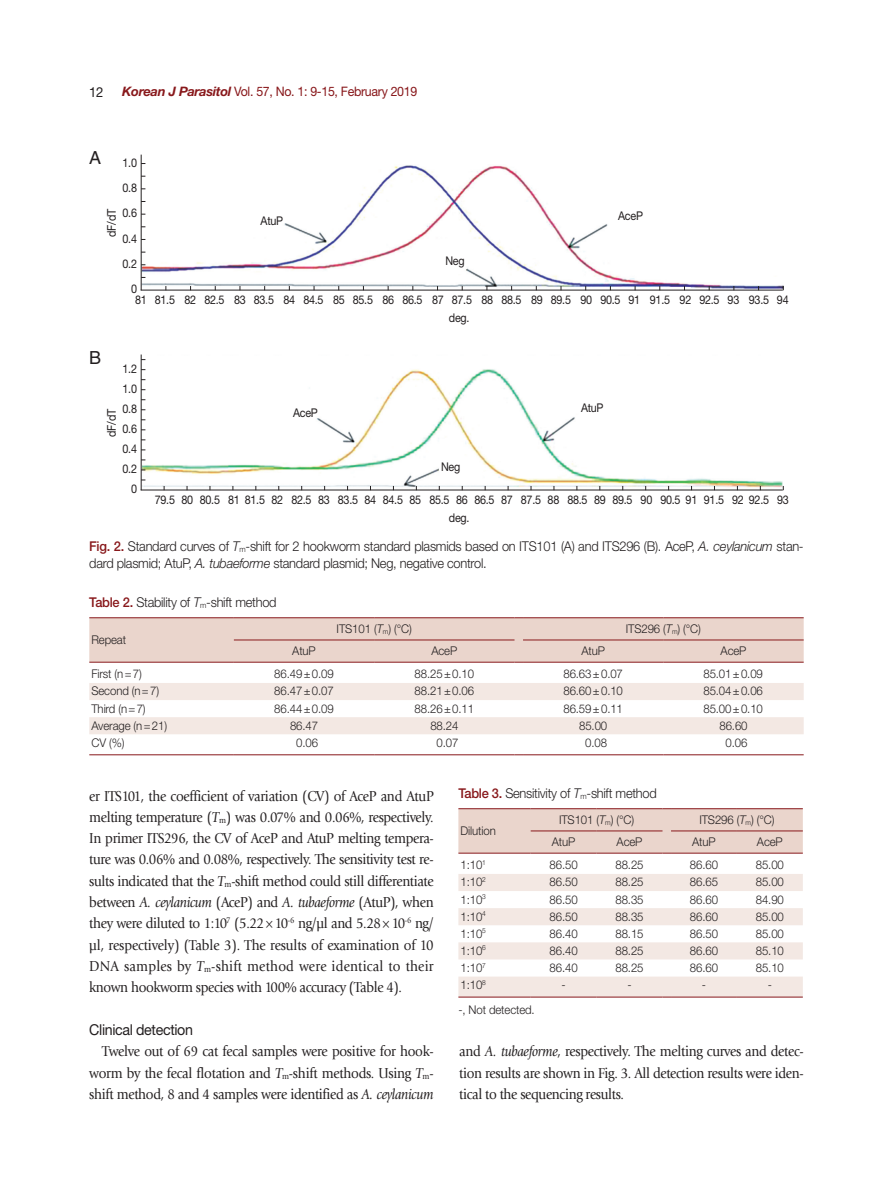
<style>
.page{position:relative;width:893px;height:1191px;background:#fff}
.page>*{position:absolute;margin:0;border:0;box-sizing:border-box;transform-origin:0 0}
.t1{font:18px "Helvetica LT Std";color:#231f20}
.t2{font:15px/21.3px "Giovanni Std";letter-spacing:-.025em;color:#231f20;text-align:justify;scale:.9 1}
.t3{font:15px "Helvetica Neue LT Std";letter-spacing:-.025em;color:#231f20;scale:.95 1}
.t4{font:13.8px "Helvetica Neue LT Std";color:#231f20;scale:.95 1}
.t5{font:300 13.5px/16.2px "Helvetica Neue LT Std";letter-spacing:-.02em;color:#231f20;scale:.95 1}
.t6{font:13.05px "Helvetica Neue LT Std";letter-spacing:-.025em;color:#88181b;scale:.95 1}
.t7{font:300 12px "Helvetica Neue LT Std";letter-spacing:-.01em;color:#231f20;scale:.95 1}
.t8{font:12px/20.1px "Helvetica Neue LT Std";letter-spacing:-.025em;color:#231f20;text-align:right;scale:.9 1}
.s1{font-weight:700;font-style:italic}
.s2{font-weight:500;color:#88181b}
.s3{font-style:italic}
.s4{font-size:7.8px}
.s5{font-size:7.05px}
.s6{font-size:8.7px}
.s7{font-family:"Minion Pro"}
</style>
<div class="page">
<svg style="left:89px;top:683px;width:715px;height:51px"></svg>
<hr style="left:89px;top:754px;width:145px;height:1px;background:#88181b">
<hr style="left:234px;top:754px;width:140px;height:1px;background:#88181b">
<hr style="left:374px;top:754px;width:140px;height:1px;background:#88181b">
<hr style="left:523px;top:754px;width:140px;height:1px;background:#88181b">
<hr style="left:663px;top:754px;width:141px;height:1px;background:#88181b">
<svg style="left:89px;top:617px;width:715px;height:46px;background:#e4cac2"></svg>
<hr style="left:89px;top:617px;width:145px;height:1px;background:#88181b">
<hr style="left:89px;top:662px;width:145px;height:1px;background:#88181b">
<svg style="left:458px;top:808px;width:345px;height:189px"></svg>
<hr style="left:458px;top:808px;width:73px;height:1px;background:#88181b">
<hr style="left:458px;top:853px;width:73px;height:1px;background:#88181b">
<img style="left:142px;top:163px;width:642px;height:127px">
<img style="left:142px;top:359px;width:641px;height:130px">
<hr style="left:141px;top:155px;width:1px;height:135px;background:#231f20">
<hr style="left:141px;top:354px;width:1px;height:136px;background:#231f20">
<hr style="left:141px;top:290px;width:642px;height:1px;background:#231f20">
<hr style="left:141px;top:489px;width:642px;height:1px;background:#231f20">
<p class="t4" style="left:89px;top:83px;width:17px">12</p>
<p class="t6" style="left:122px;top:84px;width:312px"><span class="s1">Korean J Parasitol</span> Vol. 57, No. 1: 9-15, February 2019</p>
<p class="t1" style="left:89px;top:147px;width:14px">A</p>
<p class="t8" style="left:123px;top:150px;width:18px;line-height:25.2px">1.0<br>0.8<br>0.6<br>0.4<br>0.2<br>0</p>
<p class="t8" style="left:101px;top:237px;width:32px;rotate:-90deg">dF/dT</p>
<p class="t8" style="left:261px;top:210px;width:27px">AtuP</p>
<p class="t8" style="left:445px;top:251px;width:23px">Neg</p>
<p class="t8" style="left:618px;top:206px;width:29px">AceP</p>
<p class="t8" style="left:135px;top:290px;width:728px">81 81.5 82 82.5 83 83.5 84 84.5 85 85.5 86 86.5 87 87.5 88 88.5 89 89.5 90 90.5 91 91.5 92 92.5 93 93.5 94</p>
<p class="t1" style="left:89px;top:347px;width:14px">B</p>
<p class="t8" style="left:123px;top:358px;width:18px">1.2<br>1.0<br>0.8<br>0.6<br>0.4<br>0.2<br>0</p>
<p class="t8" style="left:101px;top:437px;width:32px;rotate:-90deg">dF/dT</p>
<p class="t8" style="left:293px;top:402px;width:29px">AceP</p>
<p class="t8" style="left:449px;top:307px;width:24px">deg.</p>
<p class="t8" style="left:441px;top:456px;width:23px">Neg</p>
<p class="t8" style="left:581px;top:397px;width:27px">AtuP</p>
<p class="t8" style="left:155px;top:490px;width:706px">79.5 80 80.5 81 81.5 82 82.5 83 83.5 84 84.5 85 85.5 86 86.5 87 87.5 88 88.5 89 89.5 90 90.5 91 91.5 92 92.5 93</p>
<p class="t8" style="left:449px;top:507px;width:24px">deg.</p>
<p class="t5" style="left:89px;top:538px;width:753px"><span class="s2">Fig. 2.</span> Standard curves of <span class="s3">T</span><span class="s4">m</span>-shift for 2 hookworm standard plasmids based on ITS101 (A) and ITS296 (B). AceP, <span class="s3">A. ceylanicum</span> stan&shy;dard plasmid; AtuP, <span class="s3">A. tubaeforme</span> standard plasmid; Neg, negative control.</p>
<p class="t5" style="left:89px;top:593px;width:199px"><span class="s2">Table 2.</span> Stability of <span class="s3">T</span><span class="s4">m</span>-shift method</p>
<p class="t7" style="left:91px;top:632px;width:38px">Repeat</p>
<p class="t7" style="left:337px;top:621px;width:81px">ITS101 (<span class="s3">T</span><span class="s5">m</span>) (°C)</p>
<p class="t7" style="left:626px;top:621px;width:81px">ITS296 (<span class="s3">T</span><span class="s5">m</span>) (°C)</p>
<p class="t7" style="left:292px;top:643px;width:26px">AtuP</p>
<p class="t7" style="left:431px;top:643px;width:29px">AceP</p>
<p class="t7" style="left:581px;top:643px;width:26px">AtuP</p>
<p class="t7" style="left:721px;top:643px;width:29px">AceP</p>
<p class="t7" style="left:91px;top:667px;width:55px">First (n=7)</p>
<p class="t7" style="left:274px;top:667px;width:64px">86.49±0.09</p>
<p class="t7" style="left:415px;top:667px;width:64px">88.25±0.10</p>
<p class="t7" style="left:563px;top:667px;width:64px">86.63±0.07</p>
<p class="t7" style="left:703px;top:667px;width:64px">85.01±0.09</p>
<p class="t7" style="left:91px;top:684px;width:73px">Second (n=7)</p>
<p class="t7" style="left:274px;top:684px;width:64px">86.47±0.07</p>
<p class="t7" style="left:415px;top:684px;width:64px">88.21±0.06</p>
<p class="t7" style="left:563px;top:684px;width:64px">86.60±0.10</p>
<p class="t7" style="left:703px;top:684px;width:64px">85.04±0.06</p>
<p class="t7" style="left:91px;top:701px;width:59px">Third (n=7)</p>
<p class="t7" style="left:274px;top:701px;width:64px">86.44±0.09</p>
<p class="t7" style="left:415px;top:701px;width:64px">88.26±0.11</p>
<p class="t7" style="left:563px;top:701px;width:64px">86.59±0.11</p>
<p class="t7" style="left:703px;top:701px;width:64px">85.00±0.10</p>
<p class="t7" style="left:91px;top:718px;width:81px">Average (n=21)</p>
<p class="t7" style="left:290px;top:718px;width:31px">86.47</p>
<p class="t7" style="left:430px;top:718px;width:31px">88.24</p>
<p class="t7" style="left:579px;top:718px;width:31px">85.00</p>
<p class="t7" style="left:719px;top:718px;width:31px">86.60</p>
<p class="t7" style="left:91px;top:735px;width:36px">CV (%)</p>
<p class="t7" style="left:296px;top:735px;width:24px">0.06</p>
<p class="t7" style="left:436px;top:735px;width:24px">0.07</p>
<p class="t7" style="left:585px;top:735px;width:24px">0.08</p>
<p class="t7" style="left:726px;top:735px;width:24px">0.06</p>
<p class="t5" style="left:458px;top:784px;width:210px"><span class="s2">Table 3.</span> Sensitivity of <span class="s3">T</span><span class="s4">m</span>-shift method</p>
<p class="t7" style="left:460px;top:823px;width:39px">Dilution</p>
<p class="t2" style="left:89px;top:785px;width:384px">er ITS101, the coefficient of variation (CV) of AceP and AtuP melting temperature (<span class="s3">T</span><span class="s6">m</span>) was 0.07% and 0.06%, respectively.<br>In primer ITS296, the CV of AceP and AtuP melting tempera&shy;ture was 0.06% and 0.08%, respectively. The sensitivity test re&shy;sults indicated that the <span class="s3">T</span><span class="s6">m</span>-shift method could still differentiate between <span class="s3">A. ceylanicum</span> (AceP) and <span class="s3">A. tubaeforme</span> (AtuP), when they were diluted to 1:10<sup>7</sup> (5.22<span class="s7">×</span>10<sup>-6</sup> ng/µl and 5.28<span class="s7">×</span>10<sup>-6</sup> ng/ µl, respectively) (Table 3). The results of examination of 10<br>DNA samples by <span class="s3">T</span><span class="s6">m</span>-shift method were identical to their known hookworm species with 100% accuracy (Table 4).</p>
<p class="t3" style="left:89px;top:1020px;width:111px">Clinical detection</p>
<p class="t2" style="left:89px;top:1040px;width:384px;text-indent:13px">Twelve out of 69 cat fecal samples were positive for hook&shy;worm by the fecal flotation and <span class="s3">T</span><span class="s6">m</span>-shift methods. Using <span class="s3">T</span><span class="s6">m&shy;</span>shift method, 8 and 4 samples were identified as <span class="s3">A. ceylanicum</span></p>
<p class="t2" style="left:459px;top:1040px;width:384px">and <span class="s3">A. tubaeforme</span>, respectively. The melting curves and detec&shy;tion results are shown in Fig. 3. All detection results were iden&shy;tical to the sequencing results.</p>
<p class="t7" style="left:559px;top:812px;width:81px">ITS101 (<span class="s3">T</span><span class="s5">m</span>) (°C)</p>
<p class="t7" style="left:699px;top:812px;width:81px">ITS296 (<span class="s3">T</span><span class="s5">m</span>) (°C)</p>
<p class="t7" style="left:552px;top:834px;width:26px">AtuP</p>
<p class="t7" style="left:617px;top:834px;width:29px">AceP</p>
<p class="t7" style="left:692px;top:834px;width:26px">AtuP</p>
<p class="t7" style="left:757px;top:834px;width:29px">AceP</p>
<p class="t7" style="left:461px;top:857px;width:28px">1:10<sup>1</sup></p>
<p class="t7" style="left:550px;top:857px;width:31px">86.50</p>
<p class="t7" style="left:615px;top:857px;width:31px">88.25</p>
<p class="t7" style="left:690px;top:857px;width:31px">86.60</p>
<p class="t7" style="left:756px;top:857px;width:31px">85.00</p>
<p class="t7" style="left:460px;top:875px;width:28px">1:10<sup>2</sup></p>
<p class="t7" style="left:550px;top:875px;width:31px">86.50</p>
<p class="t7" style="left:615px;top:875px;width:31px">88.25</p>
<p class="t7" style="left:690px;top:875px;width:31px">86.65</p>
<p class="t7" style="left:756px;top:875px;width:31px">85.00</p>
<p class="t7" style="left:460px;top:892px;width:28px">1:10<sup>3</sup></p>
<p class="t7" style="left:550px;top:892px;width:31px">86.50</p>
<p class="t7" style="left:615px;top:892px;width:31px">88.35</p>
<p class="t7" style="left:690px;top:892px;width:31px">86.60</p>
<p class="t7" style="left:756px;top:892px;width:31px">84.90</p>
<p class="t7" style="left:460px;top:909px;width:28px">1:10<sup>4</sup></p>
<p class="t7" style="left:550px;top:909px;width:31px">86.50</p>
<p class="t7" style="left:615px;top:909px;width:31px">88.35</p>
<p class="t7" style="left:690px;top:909px;width:31px">86.60</p>
<p class="t7" style="left:756px;top:909px;width:31px">85.00</p>
<p class="t7" style="left:460px;top:926px;width:28px">1:10<sup>5</sup></p>
<p class="t7" style="left:550px;top:926px;width:31px">86.40</p>
<p class="t7" style="left:615px;top:926px;width:31px">88.15</p>
<p class="t7" style="left:690px;top:926px;width:31px">86.50</p>
<p class="t7" style="left:756px;top:926px;width:31px">85.00</p>
<p class="t7" style="left:460px;top:943px;width:28px">1:10<sup>6</sup></p>
<p class="t7" style="left:550px;top:943px;width:31px">86.40</p>
<p class="t7" style="left:615px;top:943px;width:31px">88.25</p>
<p class="t7" style="left:690px;top:943px;width:31px">86.60</p>
<p class="t7" style="left:756px;top:943px;width:31px">85.10</p>
<p class="t7" style="left:460px;top:960px;width:28px">1:10<sup>7</sup></p>
<p class="t7" style="left:550px;top:960px;width:31px">86.40</p>
<p class="t7" style="left:615px;top:960px;width:31px">88.25</p>
<p class="t7" style="left:690px;top:960px;width:31px">86.60</p>
<p class="t7" style="left:756px;top:960px;width:31px">85.10</p>
<p class="t7" style="left:460px;top:977px;width:28px">1:10<sup>8</sup></p>
<p class="t7" style="left:561px;top:977px;width:6px">-</p>
<p class="t7" style="left:627px;top:977px;width:6px">-</p>
<p class="t7" style="left:702px;top:977px;width:6px">-</p>
<p class="t7" style="left:768px;top:977px;width:6px">-</p>
<p class="t7" style="left:458px;top:1002px;width:82px">-, Not detected.</p>
</div>
